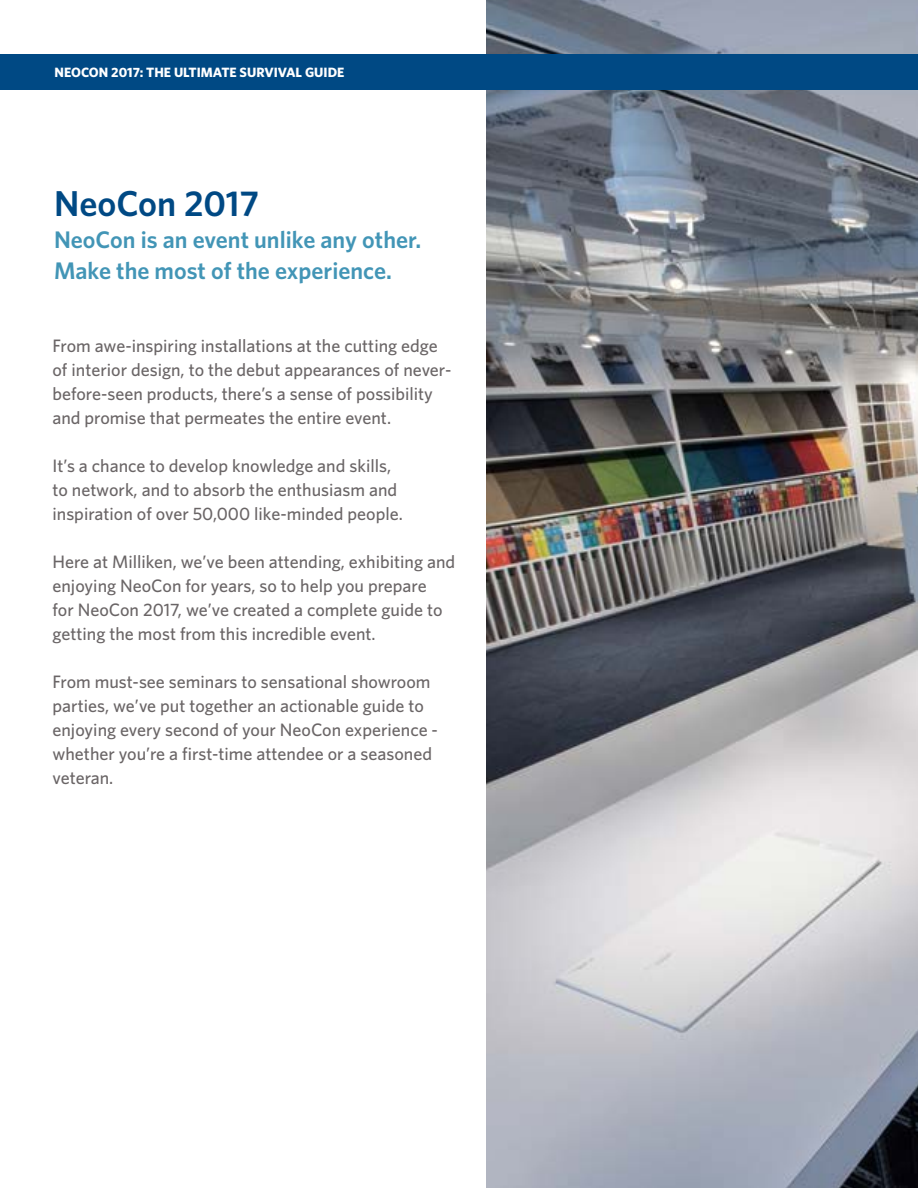
<style>
.page{position:relative;width:918px;height:1188px;background:#fff}
.page>*{position:absolute;margin:0;border:0;box-sizing:border-box;transform-origin:0 0}
.t1{font:600 36px "Whitney";color:#004984}
.t2{font:600 24px/31.5px "Whitney";color:#4295b6}
.t3{font:500 18px/24px "Whitney";color:#6a6566}
.t4{font:700 13.5px "Whitney";color:#fff}
</style>
<div class="page">
<img style="left:486px;top:0;width:432px;height:1188px">
<div style="left:0;top:54px;width:918px;height:35px;background:#004984"></div>
<p class="t4" style="left:55px;top:63px;width:291px">NEOCON 2017: THE ULTIMATE SURVIVAL GUIDE</p>
<h1 class="t1" style="left:54px;top:180px;width:206px">NeoCon 2017</h1>
<h2 class="t2" style="left:54px;top:223px;width:369px">NeoCon is an event unlike any other.<br>Make the most of the experience.</h2>
<p class="t3" style="left:52px;top:333px;width:400px">From awe-inspiring installations at the cutting edge of interior design, to the debut appearances of never&shy;before-seen products, there’s a sense of possibility and promise that permeates the entire event.</p>
<p class="t3" style="left:52px;top:453px;width:352px">It’s a chance to develop knowledge and skills, to network, and to absorb the enthusiasm and inspiration of over 50,000 like-minded people.</p>
<p class="t3" style="left:52px;top:549px;width:404px">Here at Milliken, we’ve been attending, exhibiting and enjoying NeoCon for years, so to help you prepare<br>for NeoCon 2017, we’ve created a complete guide to getting the most from this incredible event.</p>
<p class="t3" style="left:52px;top:669px;width:387px">From must-see seminars to sensational showroom parties, we’ve put together an actionable guide to enjoying every second of your NeoCon experience - whether you’re a first-time attendee or a seasoned veteran.</p>
</div>
